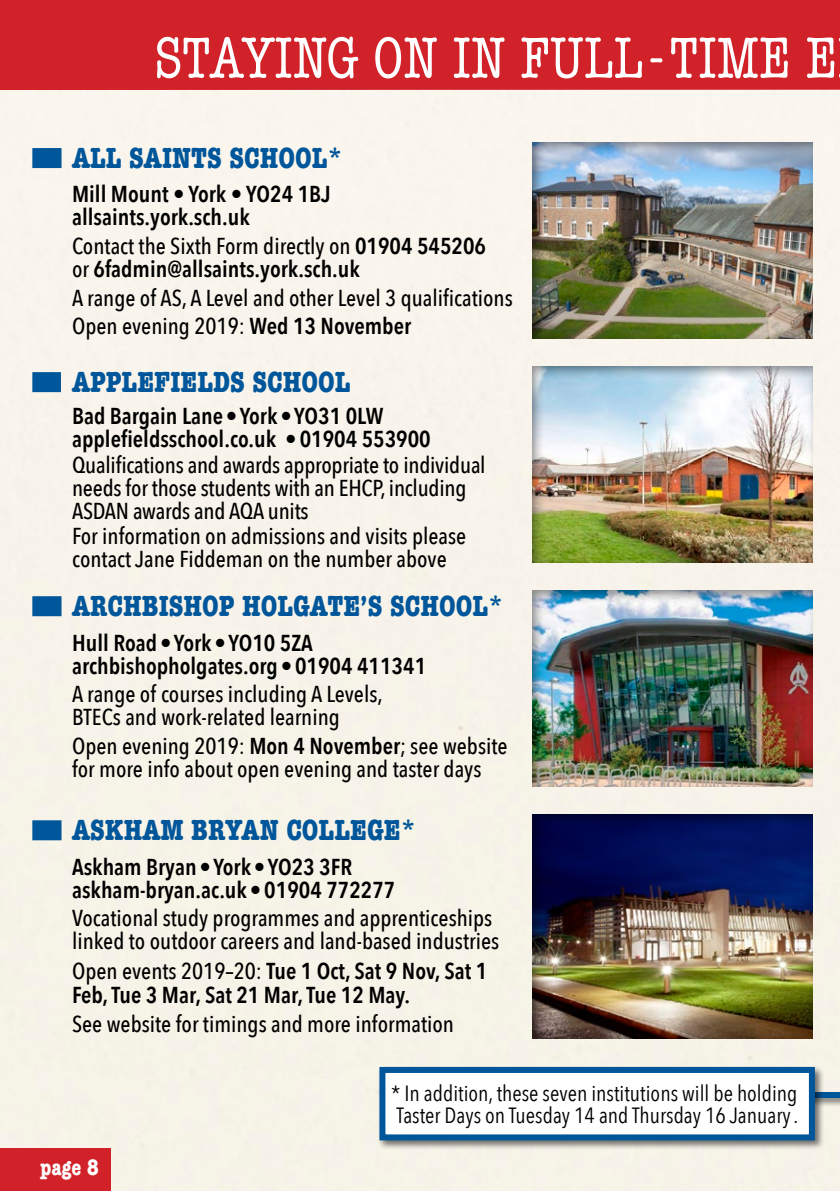
<style>
.page{position:relative;width:840px;height:1191px;background:#fff}
.page>*{position:absolute;margin:0;border:0;box-sizing:border-box;transform-origin:0 0}
.Page_titles{font:condensed 60px "American Typewriter";letter-spacing:-.005em;color:#fff}
.Establishments_headi{font:700 condensed 30px "American Typewriter";color:#00569a}
.Establishments_text{font:500 23px/23px "Avenir Next Condensed";color:#000}
.Establishments_text-2{font:600 23px/23px "Avenir Next Condensed";color:#000}
.t1{font:700 condensed 23px "American Typewriter";color:#fff}
.Box_text{font:22px/22px "Avenir Next Condensed";color:#000}
.s1{font-weight:500}
.s2{font-weight:600}
</style>
<div class="page">
<div style="left:0;top:90px;width:839px;height:1101px;background:#f7f3ea"></div>
<div style="left:0;top:1148px;width:110px;height:43px;background:#d22229"></div>
<div style="left:32px;top:148px;width:29px;height:20px;background:#00569a"></div>
<div style="left:32px;top:372px;width:29px;height:20px;background:#00569a"></div>
<div style="left:32px;top:596px;width:29px;height:20px;background:#00569a"></div>
<div style="left:32px;top:820px;width:29px;height:20px;background:#00569a"></div>
<div style="left:765px;top:1089px;width:74px;height:18px;background:#000;opacity:.55"></div>
<div style="left:767px;top:1092px;width:72px;height:6px;background:#00569a"></div>
<div style="left:0;top:0;width:839px;height:90px;background:#d22229"></div>
<div style="left:377px;top:1064px;width:447px;height:86px;background:#000;opacity:.55"></div>
<div style="left:382px;top:1070px;width:429px;height:67px;background:#fff"></div>
<div style="left:379px;top:1067px;width:435px;height:73px;border:6px solid #00569a"></div>
<div style="left:530px;top:141px;width:282px;height:198px;background:#000;opacity:.45"></div>
<div style="left:524px;top:359px;width:308px;height:222px;background:#000;opacity:.45"></div>
<div style="left:525px;top:807px;width:306px;height:250px;background:#000;opacity:.45"></div>
<div style="left:525px;top:583px;width:306px;height:222px;background:#000;opacity:.45"></div>
<p class="Page_titles" style="left:154px;top:13px;width:685px">STAYING ON IN FULL-TIME E</p>
<p class="Establishments_headi" style="left:72px;top:134px;width:272px">ALL SAINTS SCHOOL*</p>
<p class="Establishments_text-2" style="left:72px;top:182px;width:260px">Mill Mount • York • YO24 1BJ allsaints.york.sch.uk</p>
<p class="Establishments_text-2" style="left:72px;top:234px;width:415px"><span class="s1">Contact the Sixth Form directly on</span> 01904 545206 <span class="s1">or</span> 6fadmin@allsaints.york.sch.uk</p>
<p class="Establishments_text" style="left:72px;top:286px;width:442px">A range of AS, A Level and other Level 3 qualifications</p>
<p class="Establishments_text" style="left:72px;top:315px;width:340px">Open evening 2019: <span class="s2">Wed 13 November</span></p>
<p class="Establishments_headi" style="left:72px;top:358px;width:280px">APPLEFIELDS SCHOOL</p>
<p class="Establishments_text-2" style="left:72px;top:403px;width:360px">Bad Bargain Lane•York •YO31 0LW applefieldsschool.co.uk • 01904 553900</p>
<p class="Establishments_text" style="left:72px;top:453px;width:415px">Qualifications and awards appropriate to individual needs for those students with an EHCP, including<br>ASDAN awards and AQA units</p>
<p class="Establishments_text" style="left:72px;top:525px;width:395px">For information on admissions and visits please contact Jane Fiddeman on the number above</p>
<p class="Establishments_headi" style="left:72px;top:582px;width:432px">ARCHBISHOP HOLGATE’S SCHOOL*</p>
<p class="Establishments_text-2" style="left:72px;top:630px;width:355px">Hull Road •York •YO10 5ZA archbishopholgates.org•01904 411341</p>
<p class="Establishments_text" style="left:72px;top:682px;width:312px">A range of courses including A Levels,<br>BTECs and work-related learning</p>
<p class="Establishments_text" style="left:72px;top:734px;width:437px">Open evening 2019: <span class="s2">Mon 4 November</span>; see website for more info about open evening and taster days</p>
<p class="Establishments_headi" style="left:72px;top:806px;width:345px">ASKHAM BRYAN COLLEGE*</p>
<p class="Establishments_text-2" style="left:72px;top:854px;width:325px">Askham Bryan•York •YO23 3FR askham-bryan.ac.uk •01904 772277</p>
<p class="Establishments_text" style="left:72px;top:906px;width:428px">Vocational study programmes and apprenticeships linked to outdoor careers and land-based industries</p>
<p class="Establishments_text-2" style="left:72px;top:958px;width:416px;line-height:24px"><span class="s1">Open events 2019–20:</span> Tue 1 Oct, Sat 9 Nov, Sat 1<br>Feb, Tue 3 Mar, Sat 21 Mar, Tue 12 May.</p>
<p class="Establishments_text" style="left:72px;top:1012px;width:383px">See website for timings and more information</p>
<p class="t1" style="left:41px;top:1149px;width:60px">page 8</p>
<p class="Box_text" style="left:391px;top:1080px;width:408px">* In addition, these seven institutions will be holding<br>Taster Days on Tuesday 14 and Thursday 16 January.</p>
</div>
